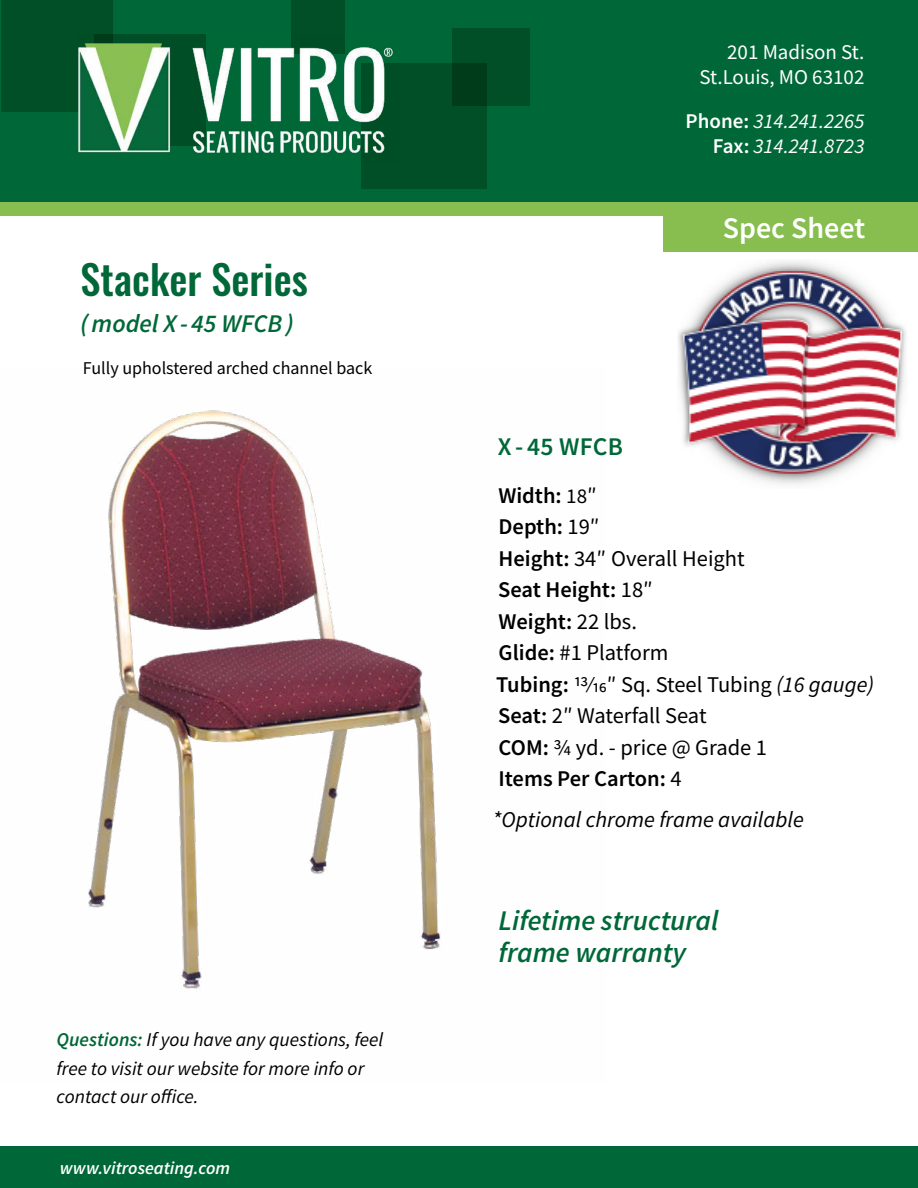
<style>
.page{position:relative;width:918px;height:1188px;background:#fff}
.page>*{position:absolute;margin:0;border:0;box-sizing:border-box;transform-origin:0 0}
.t1{font:500 40.5px "Oswald";color:#006838}
.t2{font:600 30px "Source Sans Pro";color:#fff}
.t3{font:italic 600 28.5px/31.5px "Source Sans Pro";color:#006838}
.t4{font:italic 600 25.5px "Source Sans Pro";color:#006838}
.t5{font:600 25.5px "Source Sans Pro";letter-spacing:.01em;color:#006838}
.t6{font:22.5px/31.5px "Source Sans Pro";color:#000}
.t7{font:italic 22.5px "Source Sans Pro";color:#000}
.t8{font:italic 21px/25.2px "Source Sans Pro";color:#fff;text-align:right}
.t9{font:21px/25.2px "Source Sans Pro";color:#fff;text-align:right}
.t10{font:italic 19.5px/28.5px "Source Sans Pro";color:#000}
.t11{font:18px "Source Sans Pro";color:#000}
.t12{font:italic 600 18px "Source Sans Pro";color:#fff}
.s1{font-weight:600;color:#006838}
.s2{font-weight:600;font-style:normal}
.s3{font-weight:600}
.s4{font-size:21px}
.s5{font-style:italic}
</style>
<div class="page">
<img style="left:678px;top:261px;width:228px;height:223px">
<div style="left:1px;top:0;width:917px;height:205px;background:#006838"></div>
<div style="left:1px;top:0;width:111px;height:112px;background:#004f26"></div>
<div style="left:291px;top:0;width:54px;height:54px;background:#004f26"></div>
<div style="left:361px;top:63px;width:126px;height:126px;background:#004f26"></div>
<div style="left:453px;top:29px;width:77px;height:77px;background:linear-gradient(to right,#00421e,#005228)"></div>
<div style="left:1px;top:202px;width:917px;height:14px;background:#88bd50"></div>
<div style="left:1px;top:1147px;width:917px;height:41px;background:#006838"></div>
<div style="left:663px;top:204px;width:255px;height:48px;background:#88bd50"></div>
<img style="left:88px;top:410px;width:353px;height:579px">
<img style="left:78px;top:35px;width:315px;height:118px">
<h1 class="t1" style="left:81px;top:251px;width:229px">Stacker Series</h1>
<p class="t4" style="left:81px;top:307px;width:215px">(model X- 45 WFCB)</p>
<p class="t11" style="left:83px;top:356px;width:291px">Fully upholstered arched channel back</p>
<p class="t10" style="left:57px;top:1025px;width:328px"><span class="s1">Questions:</span> If you have any questions, feel free to visit our website for more info or contact our office.</p>
<p class="t12" style="left:60px;top:1156px;width:172px">www.vitroseating.com</p>
<p class="t9" style="left:700px;top:40px;width:166px">201 Madison St.<br>St.Louis, MO 63102</p>
<p class="t8" style="left:686px;top:108px;width:180px"><span class="s2">Phone:</span> 314.241.2265<br><span class="s2">Fax:</span> 314.241.8723</p>
<h2 class="t2" style="left:723px;top:208px;width:144px">Spec Sheet</h2>
<p class="t5" style="left:498px;top:430px;width:127px">X - 45 WFCB</p>
<p class="t6" style="left:496px;top:479px;width:380px"><span class="s3">Width:</span> <span class="s4">18</span>″<br><span class="s3">Depth:</span> 19″<br><span class="s3">Height:</span> 34″ Overall Height<br><span class="s3">Seat Height:</span> 18″<br><span class="s3">Weight:</span> 22 lbs.<br><span class="s3">Glide:</span> #1 Platform<br><span class="s3">Tubing:</span> 13/16″ Sq. Steel Tubing <span class="s5">(16 gauge)<br></span><span class="s3">Seat:</span> 2″ Waterfall Seat<br><span class="s3">COM:</span> ¾ yd. - price @ Grade 1<br><span class="s3">Items Per Carton:</span> 4</p>
<p class="t7" style="left:492px;top:805px;width:313px">*Optional chrome frame available</p>
<p class="t3" style="left:499px;top:905px;width:222px">Lifetime structural frame warranty</p>
</div>
